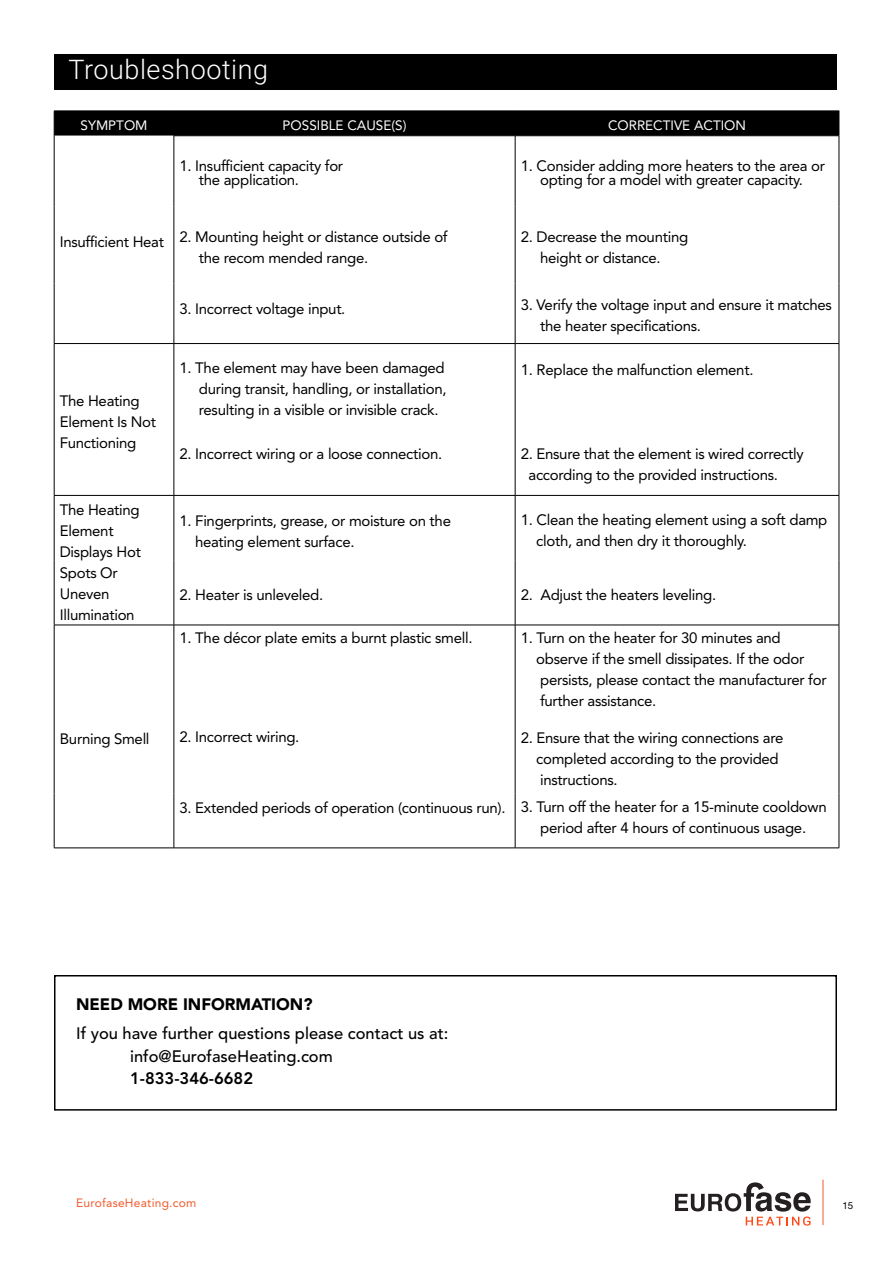
<style>
.page{position:relative;width:891px;height:1264px;background:#fff}
.page>*{position:absolute;margin:0;border:0;box-sizing:border-box;transform-origin:0 0}
.t1{font:300 27px "Roboto";letter-spacing:.02em;color:#fff}
.t2{font:500 16.5px/22.5px "Avenir LT Std";color:#000}
.t3{font:900 16.5px "Avenir LT Std";color:#000}
.t4{font:800 16.5px "Avenir LT Std";color:#000}
.t5{font:15px/21px "Avenir LT Std";letter-spacing:-.02em;color:#000}
.t6{font:13.5px "Avenir LT Std";color:#fff}
.t7{font:12px "Avenir LT Std";letter-spacing:.02em;color:#f15a2c}
.t8{font:9.75px "Helvetica Neue LT Std";color:#000}
</style>
<div class="page">
<hr style="left:823px;top:1179px;width:1px;height:46px;background:#f1592a">
<svg style="left:675px;top:1182px;width:136px;height:43px"></svg>
<div style="left:54px;top:54px;width:783px;height:35px;background:#000"></div>
<svg style="left:55px;top:136px;width:784px;height:359px"></svg>
<svg style="left:175px;top:136px;width:340px;height:207px"></svg>
<svg style="left:516px;top:136px;width:323px;height:207px"></svg>
<svg style="left:55px;top:496px;width:784px;height:351px"></svg>
<svg style="left:175px;top:626px;width:340px;height:221px"></svg>
<svg style="left:516px;top:626px;width:323px;height:221px"></svg>
<hr style="left:839px;top:344px;width:1px;height:86px;background:#000">
<hr style="left:839px;top:430px;width:1px;height:65px;background:#000">
<hr style="left:515px;top:136px;width:1px;height:70px;background:#000">
<hr style="left:515px;top:206px;width:1px;height:77px;background:#000">
<hr style="left:515px;top:283px;width:1px;height:60px;background:#000">
<hr style="left:174px;top:343px;width:341px;height:1px;background:#000">
<hr style="left:515px;top:343px;width:324px;height:1px;background:#000">
<hr style="left:515px;top:344px;width:1px;height:86px;background:#000">
<hr style="left:515px;top:430px;width:1px;height:65px;background:#000">
<hr style="left:515px;top:495px;width:1px;height:66px;background:#000">
<hr style="left:515px;top:561px;width:1px;height:64px;background:#000">
<hr style="left:515px;top:625px;width:1px;height:95px;background:#000">
<hr style="left:515px;top:720px;width:1px;height:73px;background:#000">
<hr style="left:515px;top:793px;width:1px;height:54px;background:#000">
<div style="left:54px;top:111px;width:786px;height:25px;background:#000"></div>
<hr style="left:174px;top:111px;width:341px;height:1px;background:#000">
<hr style="left:515px;top:111px;width:324px;height:1px;background:#000">
<hr style="left:54px;top:343px;width:120px;height:1px;background:#000">
<hr style="left:54px;top:495px;width:120px;height:1px;background:#000">
<hr style="left:174px;top:495px;width:341px;height:1px;background:#000">
<hr style="left:515px;top:495px;width:324px;height:1px;background:#000">
<hr style="left:54px;top:625px;width:120px;height:1px;background:#000">
<hr style="left:174px;top:625px;width:341px;height:1px;background:#000">
<hr style="left:515px;top:625px;width:324px;height:1px;background:#000">
<hr style="left:174px;top:136px;width:1px;height:70px;background:#000">
<hr style="left:174px;top:206px;width:1px;height:77px;background:#000">
<hr style="left:174px;top:283px;width:1px;height:60px;background:#000">
<hr style="left:174px;top:344px;width:1px;height:86px;background:#000">
<hr style="left:174px;top:430px;width:1px;height:65px;background:#000">
<hr style="left:174px;top:495px;width:1px;height:66px;background:#000">
<hr style="left:174px;top:561px;width:1px;height:64px;background:#000">
<hr style="left:174px;top:625px;width:1px;height:95px;background:#000">
<hr style="left:174px;top:720px;width:1px;height:73px;background:#000">
<hr style="left:174px;top:793px;width:1px;height:54px;background:#000">
<hr style="left:54px;top:847px;width:120px;height:1px;background:#000">
<hr style="left:174px;top:847px;width:341px;height:1px;background:#000">
<hr style="left:515px;top:847px;width:324px;height:1px;background:#000">
<hr style="left:54px;top:136px;width:1px;height:70px;background:#000">
<hr style="left:54px;top:206px;width:1px;height:77px;background:#000">
<hr style="left:54px;top:283px;width:1px;height:60px;background:#000">
<hr style="left:839px;top:136px;width:1px;height:70px;background:#000">
<hr style="left:839px;top:206px;width:1px;height:77px;background:#000">
<hr style="left:839px;top:283px;width:1px;height:60px;background:#000">
<hr style="left:54px;top:344px;width:1px;height:86px;background:#000">
<hr style="left:54px;top:430px;width:1px;height:65px;background:#000">
<hr style="left:54px;top:495px;width:1px;height:66px;background:#000">
<hr style="left:54px;top:561px;width:1px;height:64px;background:#000">
<hr style="left:839px;top:495px;width:1px;height:66px;background:#000">
<hr style="left:839px;top:561px;width:1px;height:64px;background:#000">
<hr style="left:54px;top:625px;width:1px;height:95px;background:#000">
<hr style="left:54px;top:720px;width:1px;height:73px;background:#000">
<hr style="left:54px;top:793px;width:1px;height:54px;background:#000">
<hr style="left:839px;top:625px;width:1px;height:95px;background:#000">
<hr style="left:839px;top:720px;width:1px;height:73px;background:#000">
<hr style="left:839px;top:793px;width:1px;height:54px;background:#000">
<div style="left:54px;top:975px;width:783px;height:135px;border:2px solid #000"></div>
<h1 class="t1" style="left:68px;top:50px;width:201px">Troubleshooting</h1>
<p class="t6" style="left:81px;top:117px;width:69px">SYMPTOM</p>
<p class="t6" style="left:283px;top:117px;width:125px">POSSIBLE CAUSE(S)</p>
<p class="t6" style="left:608px;top:117px;width:140px">CORRECTIVE ACTION</p>
<p class="t5" style="left:199px;top:159px;width:146px;line-height:14.2px;text-indent:-19px">1. Insufficient capacity for the application.</p>
<p class="t5" style="left:521px;top:159px;width:306px;line-height:14.2px;text-align:center">1. Consider adding more heaters to the area or opting for a model with greater capacity.</p>
<p class="t5" style="left:60px;top:231px;width:106px">Insufficient Heat</p>
<p class="t5" style="left:60px;top:390px;width:98px">The Heating<br>Element Is Not<br>Functioning</p>
<p class="t5" style="left:199px;top:226px;width:250px;text-indent:-19px">2. Mounting height or distance outside of the recom mended range.</p>
<p class="t5" style="left:521px;top:226px;width:169px;text-align:center">2. Decrease the mounting height or distance.</p>
<p class="t5" style="left:180px;top:298px;width:167px">3. Incorrect voltage input.</p>
<p class="t5" style="left:540px;top:294px;width:293px;text-indent:-19px">3. Verify the voltage input and ensure it matches the heater specifications.</p>
<p class="t5" style="left:199px;top:357px;width:249px;text-indent:-19px">1. The element may have been damaged during transit, handling, or installation, resulting in a visible or invisible crack.</p>
<p class="t5" style="left:521px;top:360px;width:234px">1. Replace the malfunction element.</p>
<p class="t5" style="left:180px;top:443px;width:264px">2. Incorrect wiring or a loose connection.</p>
<p class="t5" style="left:529px;top:444px;width:277px;text-indent:-8px">2. Ensure that the element is wired correctly according to the provided instructions.</p>
<p class="t5" style="left:60px;top:499px;width:83px">The Heating<br>Element<br>Displays Hot<br>Spots Or<br>Uneven<br>Illumination</p>
<p class="t5" style="left:195px;top:510px;width:257px;text-indent:-15px">1. Fingerprints, grease, or moisture on the heating element surface.</p>
<p class="t5" style="left:536px;top:509px;width:293px;text-indent:-15px">1. Clean the heating element using a soft damp cloth, and then dry it thoroughly.</p>
<p class="t5" style="left:180px;top:584px;width:145px">2. Heater is unleveled.</p>
<p class="t5" style="left:521px;top:584px;width:197px">2. Adjust the heaters leveling.</p>
<p class="t5" style="left:60px;top:728px;width:91px">Burning Smell</p>
<p class="t5" style="left:180px;top:628px;width:294px">1. The décor plate emits a burnt plastic smell.</p>
<p class="t5" style="left:536px;top:628px;width:292px;text-indent:-15px">1. Turn on the heater for 30 minutes and observe if the smell dissipates. If the odor persists, please contact the manufacturer for further assistance.</p>
<p class="t5" style="left:180px;top:726px;width:121px">2. Incorrect wiring.</p>
<p class="t5" style="left:536px;top:727px;width:249px;text-indent:-15px">2. Ensure that the wiring connections are completed according to the provided instructions.</p>
<p class="t5" style="left:540px;top:798px;width:288px;line-height:19.5px;text-indent:-361px">3. Extended periods of operation (continuous run). 3. Turn off the heater for a 15-minute cooldown period after 4 hours of continuous usage.</p>
<p class="t3" style="left:76px;top:994px;width:238px">NEED MORE INFORMATION?</p>
<p class="t2" style="left:130px;top:1022px;width:320px;text-indent:-54px">If you have further questions please contact us at: info@EurofaseHeating.com</p>
<p class="t4" style="left:130px;top:1068px;width:125px">1-833-346-6682</p>
<p class="t7" style="left:76px;top:1195px;width:122px">EurofaseHeating.com</p>
<p class="t8" style="left:842px;top:1199px;width:12px">15</p>
</div>
